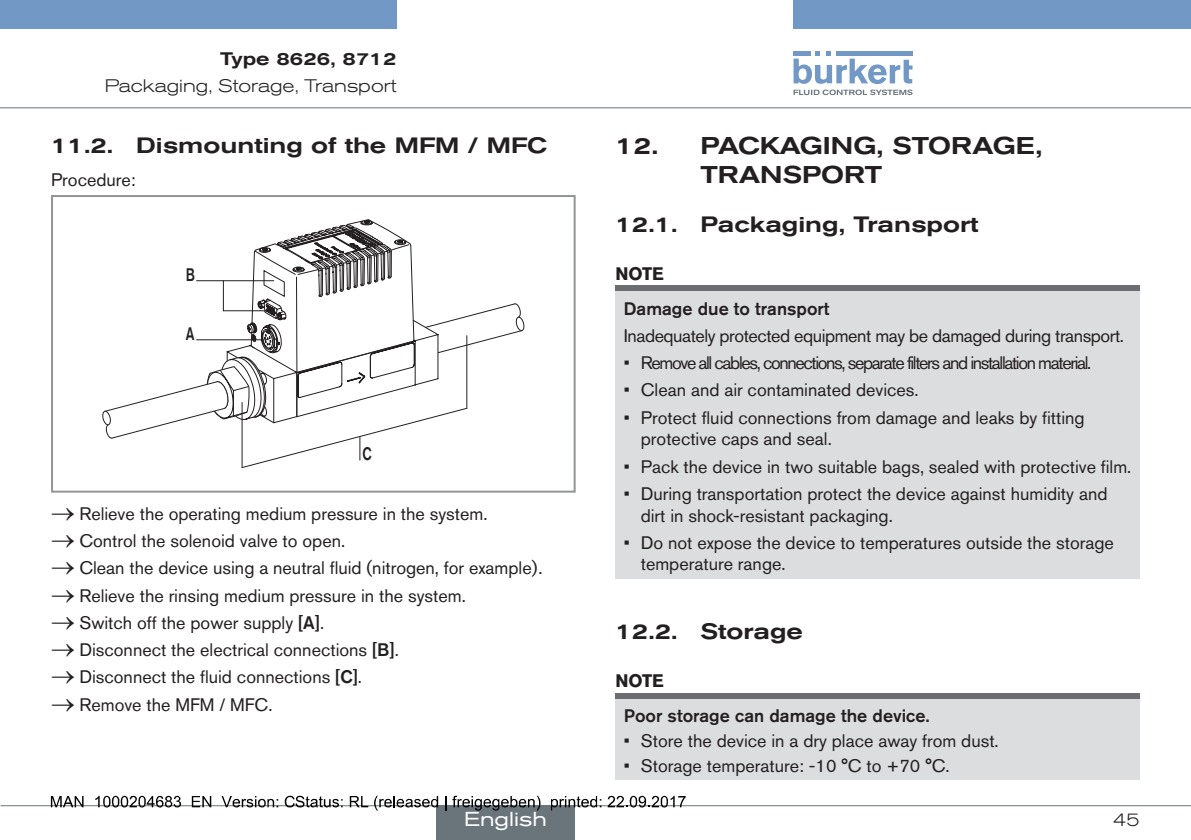
<style>
.page{position:relative;width:1191px;height:840px;background:#fff}
.page>*{position:absolute;margin:0;border:0;box-sizing:border-box;transform-origin:0 0}
.t1{font:500 expanded 24px/28.8px "Akzidenz Grotesk BQ";letter-spacing:.125em;color:#231f20}
.t2{font:500 expanded 22px "Akzidenz Grotesk BQ";color:#231f20}
.t3{font:expanded 20px "Akzidenz Grotesk BQ";color:#fff}
.t4{font:18px/21.6px "Akzidenz Grotesk BQ";color:#231f20}
.t5{font:18px "Akzidenz Grotesk BQ";letter-spacing:-.075em;color:#231f20}
.t6{font:500 18px/34.4px "Akzidenz Grotesk BQ";color:#231f20}
.t7{font:18px "Akzidenz Grotesk BQ";letter-spacing:-.025em;color:#231f20}
.t8{font:300 expanded 18px "Akzidenz Grotesk BQ";color:#231f20}
.t9{font:500 expanded 18px "Akzidenz Grotesk BQ";color:#231f20}
.t10{font:500 18px "Akzidenz Grotesk BQ";color:#231f20;scale:.75 1}
.s1{font-weight:500}
.s2{font-weight:700}
</style>
<div class="page">
<div style="left:0;top:0;width:396px;height:28px;background:#7299c6"></div>
<div style="left:793px;top:0;width:398px;height:28px;background:#7299c6"></div>
<svg style="left:793px;top:51px;width:119px;height:44px"></svg>
<hr style="left:0;top:107px;width:1191px;height:1px;background:#6a747b">
<svg style="left:102px;top:219px;width:422px;height:249px"></svg>
<div style="left:51px;top:195px;width:524px;height:297px;border:2px solid #939598"></div>
<div style="left:615px;top:286px;width:525px;height:6px;background:#6c6d70"></div>
<div style="left:615px;top:292px;width:525px;height:286px;background:#dcdddf"></div>
<div style="left:615px;top:692px;width:525px;height:6px;background:#6c6d70"></div>
<div style="left:615px;top:698px;width:525px;height:81px;background:#dcdddf"></div>
<hr style="left:1px;top:804px;width:1190px;height:1px;background:#6a747b">
<div style="left:436px;top:805px;width:139px;height:34px;background:#6a747b"></div>
<svg style="left:51px;top:796px;width:33px;height:10px"></svg>
<svg style="left:95px;top:795px;width:86px;height:12px"></svg>
<svg style="left:192px;top:796px;width:19px;height:10px"></svg>
<svg style="left:222px;top:796px;width:56px;height:11px"></svg>
<svg style="left:285px;top:795px;width:57px;height:12px"></svg>
<svg style="left:350px;top:796px;width:18px;height:10px"></svg>
<svg style="left:374px;top:795px;width:64px;height:15px"></svg>
<svg style="left:445px;top:796px;width:1px;height:14px"></svg>
<svg style="left:452px;top:795px;width:88px;height:15px"></svg>
<svg style="left:551px;top:796px;width:50px;height:14px"></svg>
<svg style="left:607px;top:795px;width:78px;height:12px"></svg>
<p class="t9" style="left:220px;top:48px;width:178px">Type 8626, 8712</p>
<p class="t8" style="left:105px;top:76px;width:293px">Packaging, Storage, Transport</p>
<p class="t2" style="left:51px;top:132px;width:365px">11.2. Dismounting of the MFM</p>
<p class="t2" style="left:467px;top:132px;width:40px">/ MFC</p>
<p class="t4" style="left:51px;top:168px;width:86px">Procedure:</p>
<p class="t10" style="left:186px;top:264px;width:14px">B</p>
<p class="t10" style="left:186px;top:323px;width:13px">A</p>
<p class="t10" style="left:362px;top:443px;width:14px">C</p>
<p class="t4" style="left:51px;top:502px;width:438px">→ Relieve the operating medium pressure in the system.</p>
<p class="t4" style="left:51px;top:529px;width:296px">→ Control the solenoid valve to open.</p>
<p class="t4" style="left:51px;top:556px;width:493px">→ Clean the device using a neutral fluid (nitrogen, for example).</p>
<p class="t4" style="left:51px;top:584px;width:416px">→ Relieve the rinsing medium pressure in the system.</p>
<p class="t4" style="left:51px;top:611px;width:275px">→ Switch off the power supply <span class="s1">[A]</span>.</p>
<p class="t4" style="left:51px;top:638px;width:349px">→ Disconnect the electrical connections <span class="s1">[B]</span>.</p>
<p class="t4" style="left:51px;top:666px;width:312px">→ Disconnect the fluid connections <span class="s1">[C]</span>.</p>
<p class="t4" style="left:51px;top:693px;width:223px">→ Remove the MFM / MFC.</p>
<p class="t3" style="left:464px;top:807px;width:84px">English</p>
<p class="t1" style="left:700px;top:132px;width:343px;text-indent:-85px">12. Packaging, Storage,<br>Transport</p>
<p class="t2" style="left:615px;top:212px;width:364px">12.1. Packaging, Transport</p>
<p class="t6" style="left:624px;top:256px;width:207px;text-indent:-8px"><span class="s2">NOTE<br></span>Damage due to transport</p>
<p class="t7" style="left:624px;top:324px;width:501px">Inadequately protected equipment may be damaged during transport.</p>
<p class="t5" style="left:624px;top:352px;width:469px">• Remove all cables, connections, separate filters and installation material.</p>
<p class="t4" style="left:624px;top:379px;width:296px">• Clean and air contaminated devices.</p>
<p class="t4" style="left:641px;top:406px;width:445px;text-indent:-17px">• Protect fluid connections from damage and leaks by fitting protective caps and seal.</p>
<p class="t4" style="left:624px;top:455px;width:509px">• Pack the device in two suitable bags, sealed with protective film.</p>
<p class="t4" style="left:641px;top:482px;width:468px;text-indent:-17px">• During transportation protect the device against humidity and dirt in shock-resistant packaging.</p>
<p class="t4" style="left:641px;top:531px;width:474px;text-indent:-17px">• Do not expose the device to temperatures outside the storage temperature range.</p>
<p class="t2" style="left:615px;top:618px;width:189px">12.2. Storage</p>
<p class="t6" style="left:624px;top:663px;width:307px;text-indent:-8px"><span class="s2">NOTE<br></span>Poor storage can damage the device.</p>
<p class="t4" style="left:624px;top:729px;width:376px">• Store the device in a dry place away from dust.</p>
<p class="t4" style="left:624px;top:753px;width:327px">• Storage temperature: -10 °C to +70 °C.</p>
<p class="t8" style="left:1113px;top:808px;width:28px">45</p>
</div>
